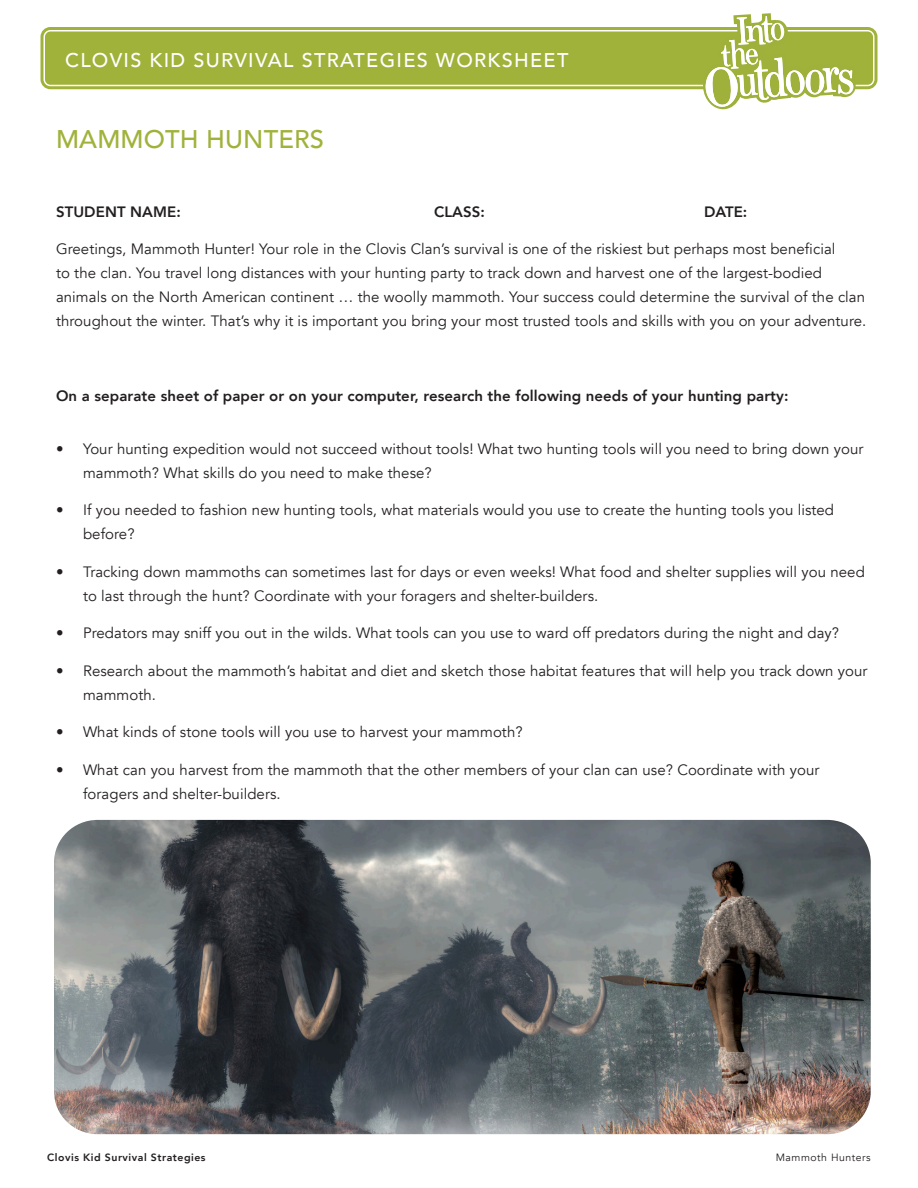
<style>
.page{position:relative;width:918px;height:1188px;background:#fff}
.page>*{position:absolute;margin:0;border:0;box-sizing:border-box;transform-origin:0 0}
.body{font:500 25.5px "Avenir";letter-spacing:.005em;color:#a1b23b}
.t1{font:500 19.8px "Avenir";letter-spacing:.065em;color:#fff}
.body-2{font:15px/24px "Avenir";letter-spacing:.005em;color:#231f20}
.body-3{font:800 15px "Avenir";letter-spacing:.005em;color:#231f20}
.t2{font:800 10.5px "Avenir";letter-spacing:.05em;color:#231f20}
.t3{font:10.5px "Avenir";letter-spacing:.05em;color:#231f20}
</style>
<div class="page">
<div style="left:45px;top:32px;width:828px;height:53px;background:#a1b23b;border-radius:5px"></div>
<div style="left:40px;top:27px;width:837px;height:62px;border:3px solid #a1b23b;border-radius:8px"></div>
<div style="left:47px;top:33px;width:824px;height:50px;border:3px solid #a1b23b;border-radius:2px"></div>
<svg style="left:702px;top:13px;width:154px;height:97px"></svg>
<img style="left:54px;top:820px;width:817px;height:314px">
<h2 class="t1" style="left:65px;top:43px;width:505px">CLOVIS KID SURVIVAL STRATEGIES WORKSHEET</h2>
<p class="body" style="left:56px;top:117px;width:270px">MAMMOTH HUNTERS</p>
<p class="body-3" style="left:56px;top:200px;width:126px">STUDENT NAME:</p>
<p class="body-3" style="left:434px;top:200px;width:52px">CLASS:</p>
<p class="body-3" style="left:704px;top:200px;width:45px">DATE:</p>
<p class="body-2" style="left:56px;top:237px;width:812px">Greetings, Mammoth Hunter! Your role in the Clovis Clan’s survival is one of the riskiest but perhaps most beneficial<br>to the clan. You travel long distances with your hunting party to track down and harvest one of the largest-bodied animals on the North American continent … the woolly mammoth. Your success could determine the survival of the clan throughout the winter. That’s why it is important you bring your most trusted tools and skills with you on your adventure.</p>
<p class="body-3" style="left:56px;top:384px;width:734px">On a separate sheet of paper or on your computer, research the following needs of your hunting party:</p>
<p class="body-2" style="left:83px;top:437px;width:782px;text-indent:-27px">• Your hunting expedition would not succeed without tools! What two hunting tools will you need to bring down your mammoth? What skills do you need to make these?</p>
<p class="body-2" style="left:83px;top:498px;width:753px;text-indent:-27px">• If you needed to fashion new hunting tools, what materials would you use to create the hunting tools you listed before?</p>
<p class="body-2" style="left:83px;top:560px;width:783px;text-indent:-27px">• Tracking down mammoths can sometimes last for days or even weeks! What food and shelter supplies will you need to last through the hunt? Coordinate with your foragers and shelter-builders.</p>
<p class="body-2" style="left:56px;top:621px;width:785px">• Predators may sniff you out in the wilds. What tools can you use to ward off predators during the night and day?</p>
<p class="body-2" style="left:83px;top:659px;width:786px;text-indent:-27px">• Research about the mammoth’s habitat and diet and sketch those habitat features that will help you track down your mammoth.</p>
<p class="body-2" style="left:56px;top:720px;width:468px">• What kinds of stone tools will you use to harvest your mammoth?</p>
<p class="body-2" style="left:83px;top:758px;width:738px;text-indent:-27px">• What can you harvest from the mammoth that the other members of your clan can use? Coordinate with your foragers and shelter-builders.</p>
<p class="t2" style="left:47px;top:1149px;width:160px">Clovis Kid Survival Strategies</p>
<p class="t3" style="left:776px;top:1151px;width:97px">Mammoth Hunters</p>
</div>
